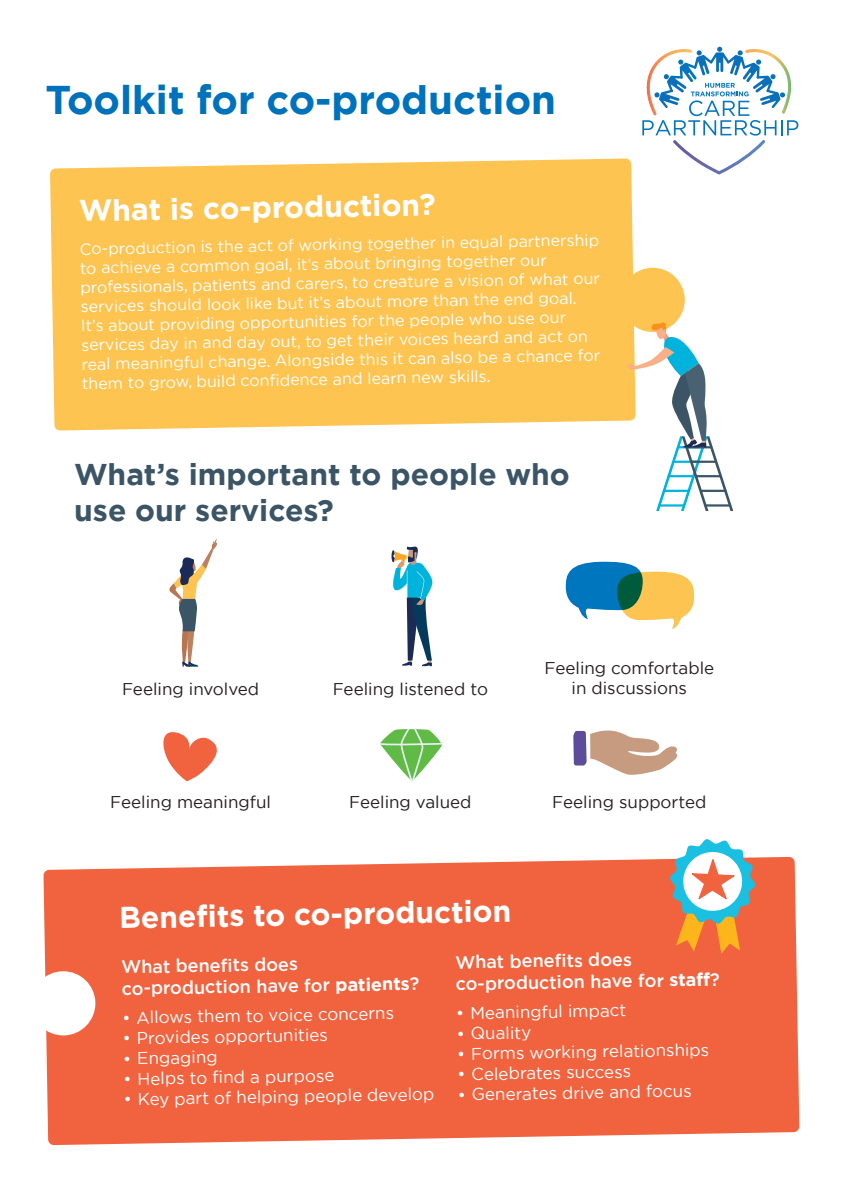
<style>
.page{position:relative;width:842px;height:1191px;background:#fff}
.page>*{position:absolute;margin:0;border:0;box-sizing:border-box;transform-origin:0 0}
.t1{font:700 40px "Gotham";color:#0072bc}
.t2{font:700 30px "Gotham";color:#fff}
.t3{font:700 30px/36px "Gotham";color:#3b5566}
.t4{font:500 18px/21.6px "Gotham";color:#fff}
.t5{font:17px "Gotham";color:#fff}
.t6{font:17px "Gotham";color:#231f20}
.t7{font:16px/19.2px "Gotham";color:#fff}
.s1{font-weight:700}
</style>
<div class="page">
<div style="left:43px;top:857px;width:756px;height:288px;background:#f1633f"></div>
<div style="left:50px;top:158px;width:583px;height:272px;background:#fec451"></div>
<svg style="left:642px;top:47px;width:156px;height:127px"></svg>
<svg style="left:43px;top:971px;width:53px;height:64px"></svg>
<svg style="left:566px;top:561px;width:128px;height:68px"></svg>
<svg style="left:163px;top:732px;width:54px;height:49px"></svg>
<svg style="left:380px;top:728px;width:63px;height:54px"></svg>
<svg style="left:573px;top:730px;width:105px;height:45px"></svg>
<svg style="left:670px;top:839px;width:85px;height:114px"></svg>
<svg style="left:620px;top:267px;width:113px;height:244px"></svg>
<svg style="left:169px;top:539px;width:48px;height:127px"></svg>
<svg style="left:391px;top:546px;width:41px;height:120px"></svg>
<p class="t1" style="left:45px;top:73px;width:512px">Toolkit for co-production</p>
<p class="t2" style="left:79px;top:191px;width:358px;rotate:-1deg">What is co-production?</p>
<p class="t7" style="left:79px;top:239px;width:521px;rotate:-1deg">Co-production is the act of working together in equal partnership to achieve a common goal, it’s about bringing together our professionals, patients and carers, to creature a vision of what our services should look like but it’s about more than the end goal.<br>It’s about providing opportunities for the people who use our services day in and day out, to get their voices heard and act on real meaningful change. Alongside this it can also be a chance for them to grow, build confi dence and learn new skills.</p>
<p class="t3" style="left:74px;top:456px;width:497px">What’s important to people who use our services?</p>
<p class="t6" style="left:122px;top:678px;width:139px">Feeling involved</p>
<p class="t6" style="left:110px;top:791px;width:162px">Feeling meaningful</p>
<p class="t6" style="left:544px;top:656px;width:171px">Feeling comfortable</p>
<p class="t6" style="left:333px;top:678px;width:157px">Feeling listened to</p>
<p class="t6" style="left:572px;top:677px;width:117px">in discussions</p>
<p class="t6" style="left:349px;top:791px;width:124px">Feeling valued</p>
<p class="t6" style="left:552px;top:791px;width:156px">Feeling supported</p>
<p class="t2" style="left:119px;top:897px;width:394px;rotate:-1deg">Benefi ts to co-production</p>
<p class="t4" style="left:121px;top:956px;width:299px;rotate:-1deg">What benefi ts does co-production have for <span class="s1">patients</span>?</p>
<p class="t5" style="left:122px;top:1006px;width:273px;rotate:-1deg">• Allows them to voice concerns</p>
<p class="t5" style="left:122px;top:1027px;width:207px;rotate:-1deg">• Provides opportunities</p>
<p class="t5" style="left:123px;top:1047px;width:96px;rotate:-1deg">• Engaging</p>
<p class="t5" style="left:123px;top:1068px;width:213px;rotate:-1deg">• Helps to fi nd a purpose</p>
<p class="t5" style="left:124px;top:1088px;width:312px;rotate:-1deg">• Key part of helping people develop</p>
<p class="t4" style="left:455px;top:951px;width:266px;rotate:-1deg">What benefi ts does co-production have for <span class="s1">staff</span> ?</p>
<p class="t5" style="left:456px;top:1002px;width:172px;rotate:-1deg">• Meaningful impact</p>
<p class="t5" style="left:456px;top:1022px;width:76px;rotate:-1deg">• Quality</p>
<p class="t5" style="left:457px;top:1043px;width:254px;rotate:-1deg">• Forms working relationships</p>
<p class="t5" style="left:457px;top:1063px;width:175px;rotate:-1deg">• Celebrates success</p>
<p class="t5" style="left:457px;top:1083px;width:236px;rotate:-1deg">• Generates drive and focus</p>
</div>
